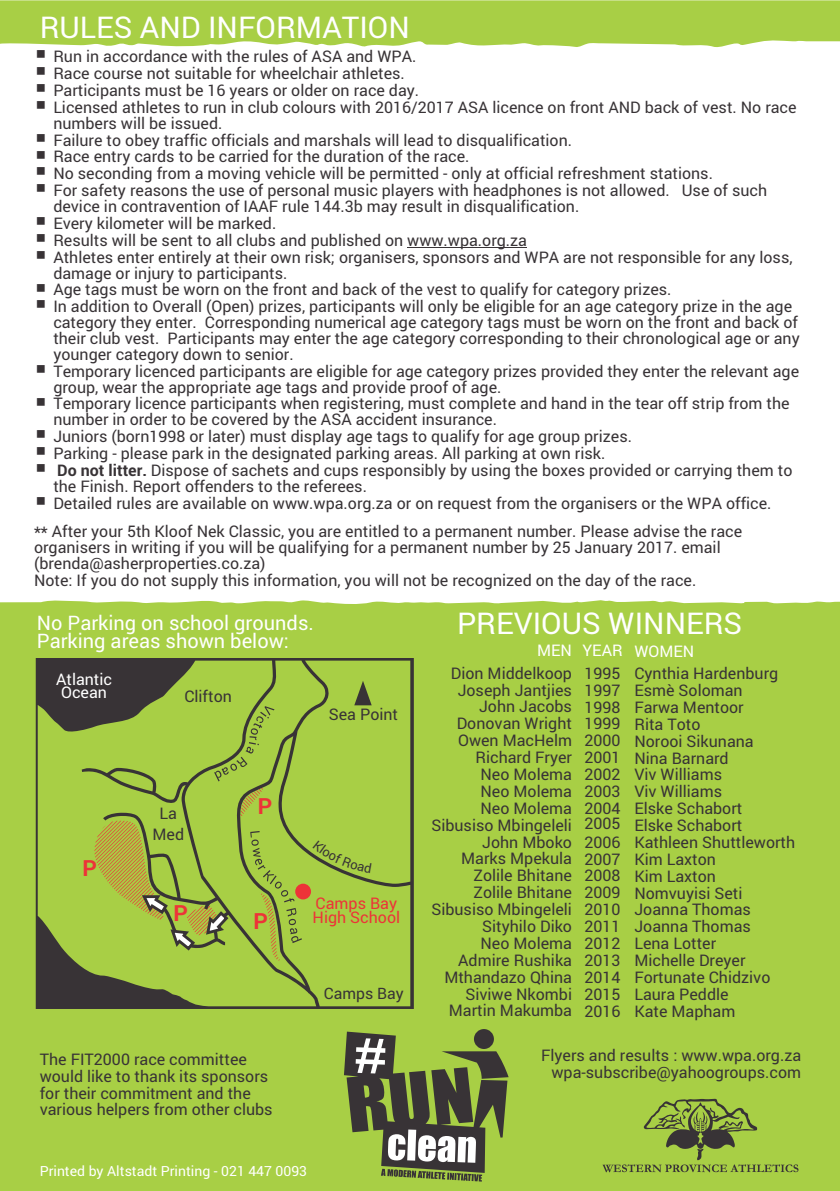
<style>
.page{position:relative;width:840px;height:1191px;background:#fff}
.page>*{position:absolute;margin:0;border:0;box-sizing:border-box;transform-origin:0 0}
.t1{font:30px "Roboto";color:#fff}
.t2{font:700 22.2px "Roboto";color:#ed3338}
.t3{font:20px/18.4px "Roboto";color:#fff}
.t4{font:16px/16.8px "Roboto";color:#383336}
.t5{font:16px/12.8px "Roboto";color:#fff;text-align:center}
.t6{font:16px/14.4px "Roboto";color:#ed3338}
.t7{font:15.8px "Roboto";color:#383336}
.t8{font:14px "Roboto";color:#fff}
.s1{font-weight:700}
</style>
<div class="page">
<div style="left:0;top:600px;width:839px;height:591px;background:#a8cf45"></div>
<svg style="left:0;top:0;width:839px;height:48px;background:#afd355"></svg>
<svg style="left:602px;top:1098px;width:196px;height:74px;background:#94b342"></svg>
<svg style="left:36px;top:658px;width:377px;height:351px;background:#93b142"></svg>
<svg style="left:94px;top:820px;width:136px;height:132px;background:#a1b745"></svg>
<svg style="left:344px;top:1029px;width:164px;height:152px;background:#78854e"></svg>
<hr style="left:407px;top:247px;width:119px;height:1px;background:#383336">
<svg style="left:312px;top:840px;width:59px;height:33px;background:#a0c444"></svg>
<h1 class="t1" style="left:40px;top:6px;width:371px">RULES AND INFORMATION</h1>
<p class="t4" style="left:53px;top:48px;width:367px">Run in accordance with the rules of ASA and WPA.<br>Race course not suitable for wheelchair athletes.<br>Participants must be 16 years or older on race day.</p>
<p class="t4" style="left:53px;top:114px;width:747px">numbers will be issued.<br>Failure to obey traffic officials and marshals will lead to disqualification.<br>Race entry cards to be carried for the duration of the race.<br>No seconding from a moving vehicle will be permitted - only at official refreshment stations.<br>For safety reasons the use of personal music players with headphones is not allowed. Use of such device in contravention of IAAF rule 144.3b may result in disqualification.<br>Every kilometer will be marked.<br>Results will be sent to all clubs and published on www.wpa.org.za<br>Athletes enter entirely at their own risk; organisers, sponsors and WPA are not responsible for any loss, damage or injury to participants.<br>Age tags must be worn on the front and back of the vest to qualify for category prizes.<br>In addition to Overall (Open) prizes, participants will only be eligible for an age category prize in the age category they enter. Corresponding numerical age category tags must be worn on the front and back of their club vest. Participants may enter the age category corresponding to their chronological age or any younger category down to senior.<br>Temporary licenced participants are eligible for age category prizes provided they enter the relevant age group, wear the appropriate age tags and provide proof of age.<br>Temporary licence participants when registering, must complete and hand in the tear off strip from the number in order to be covered by the ASA accident insurance.<br>Juniors (born1998 or later) must display age tags to qualify for age group prizes.<br>Parking - please park in the designated parking areas. All parking at own risk.<br><span class="s1">Do not litter.</span> Dispose of sachets and cups responsibly by using the boxes provided or carrying them to the Finish. Report offenders to the referees.<br>Detailed rules are available on www.wpa.org.za or on request from the organisers or the WPA office.</p>
<p class="t4" style="left:34px;top:522px;width:709px;line-height:16.2px">** After your 5th Kloof Nek Classic, you are entitled to a permanent number. Please advise the race organisers in writing if you will be qualifying for a permanent number by 25 January 2017. email (brenda@asherproperties.co.za)<br>Note: If you do not supply this information, you will not be recognized on the day of the race.</p>
<p class="t4" style="left:53px;top:98px;width:744px">Licensed athletes to run in club colours with 2016/2017 ASA licence on front AND back of vest. No race</p>
<p class="t3" style="left:37px;top:613px;width:278px">No Parking on school grounds.<br>Parking areas shown below:</p>
<p class="t5" style="left:56px;top:672px;width:57px">Atlantic<br>Ocean</p>
<h2 class="t2" style="left:82px;top:853px;width:16px">P</h2>
<p class="t4" style="left:184px;top:687px;width:49px">Clifton</p>
<p class="t4" style="left:152px;top:802px;width:33px;line-height:21.2px;text-align:center">La<br>Med</p>
<h2 class="t2" style="left:173px;top:898px;width:16px">P</h2>
<h2 class="t2" style="left:257px;top:790px;width:16px">P</h2>
<h2 class="t2" style="left:253px;top:906px;width:16px">P</h2>
<p class="t4" style="left:40px;top:1050px;width:234px">The FIT2000 race committee would like to thank its sponsors for their commitment and the various helpers from other clubs</p>
<p class="t4" style="left:328px;top:705px;width:71px">Sea Point</p>
<p class="t6" style="left:312px;top:895px;width:89px">Camps Bay<br>High School</p>
<p class="t7" style="left:323px;top:982px;width:81px">Camps Bay</p>
<p class="t8" style="left:40px;top:1161px;width:269px">Printed by Altstadt Printing - 021 447 0093</p>
<h1 class="t1" style="left:457px;top:603px;width:286px">PREVIOUS WINNERS</h1>
<p class="t5" style="left:537px;top:643px;width:36px">MEN</p>
<p class="t4" style="left:431px;top:664px;width:142px;text-align:right">Dion Middelkoop<br>Joseph Jantjies<br>John Jacobs<br>Donovan Wright<br>Owen MacHelm<br>Richard Fryer<br>Neo Molema<br>Neo Molema<br>Neo Molema<br>Sibusiso Mbingeleli<br>John Mboko<br>Marks Mpekula<br>Zolile Bhitane<br>Zolile Bhitane<br>Sibusiso Mbingeleli<br>Sityhilo Diko<br>Neo Molema<br>Admire Rushika<br>Mthandazo Qhina<br>Siviwe Nkombi<br>Martin Makumba</p>
<p class="t4" style="left:541px;top:1046px;width:261px;text-align:right">Flyers and results : www.wpa.org.za wpa-subscribe@yahoogroups.com</p>
<p class="t5" style="left:582px;top:643px;width:42px">YEAR</p>
<p class="t4" style="left:584px;top:664px;width:38px;text-align:justify">1995<br>1997<br>1998<br>1999<br>2000<br>2001<br>2002<br>2003<br>2004</p>
<p class="t4" style="left:584px;top:813px;width:38px;line-height:18.4px">2005<br>2006</p>
<p class="t4" style="left:584px;top:850px;width:38px;text-align:justify">2007<br>2008<br>2009<br>2010<br>2011<br>2012<br>2013<br>2014<br>2015<br>2016</p>
<p class="t5" style="left:634px;top:644px;width:61px">WOMEN</p>
<p class="t4" style="left:634px;top:664px;width:162px">Cynthia Hardenburg<br>Esmè Soloman<br>Farwa Mentoor<br>Rita Toto<br>Norooi Sikunana<br>Nina Barnard<br>Viv Williams<br>Viv Williams<br>Elske Schabort<br>Elske Schabort<br>Kathleen Shuttleworth<br>Kim Laxton<br>Kim Laxton<br>Nomvuyisi Seti<br>Joanna Thomas<br>Joanna Thomas<br>Lena Lotter<br>Michelle Dreyer<br>Fortunate Chidzivo<br>Laura Peddle<br>Kate Mapham</p>
</div>
